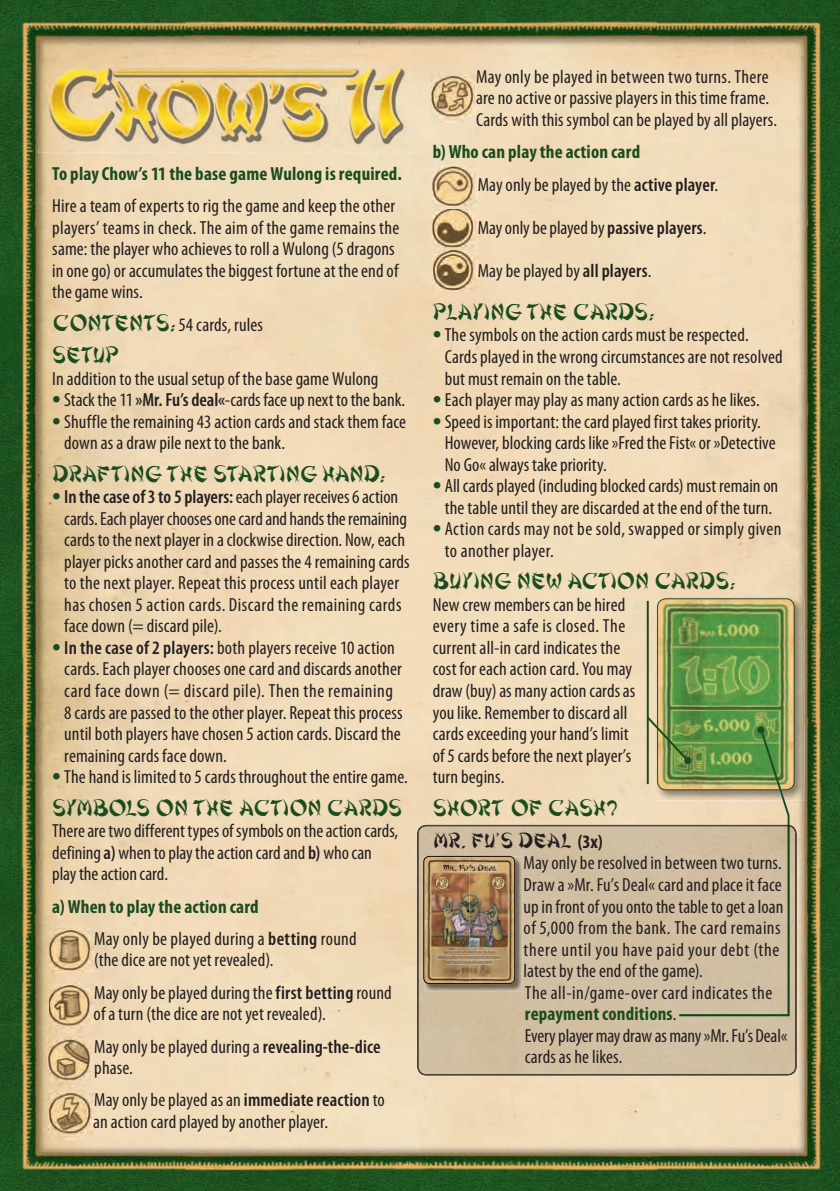
<style>
.page{position:relative;width:840px;height:1191px;background:#fff}
.page>*{position:absolute;margin:0;border:0;box-sizing:border-box;transform-origin:0 0}
.t1{font:24px "Shanghai";letter-spacing:.03em;color:#1b4c1f}
.t2{font:22px "Shanghai";letter-spacing:.04em;color:#231f20}
.t3{font:condensed 19px/21.6px "Myriad Pro";letter-spacing:.005em;color:#231f20}
.t4{font:700 condensed 19px/32.4px "Myriad Pro";letter-spacing:.01em;color:#1b4c1f}
.s1{font-family:"Shanghai";font-stretch:normal;font-size:24px;color:#1b4c1f}
.s2{font-size:34px;color:#1b4c1f}
.s3{font-weight:600}
.s4{font-weight:700;color:#1b4c1f}
.s5{font-weight:400;color:#231f20}
.s6{font-weight:600;color:#231f20}
.s7{font-family:"Myriad Pro";font-weight:700;font-stretch:condensed;font-size:19px}
</style>
<div class="page">
<img style="left:0;top:0;width:839px;height:1191px">
<img style="left:654px;top:596px;width:150px;height:204px">
<img style="left:431px;top:74px;width:45px;height:49px">
<img style="left:432px;top:166px;width:45px;height:126px">
<img style="left:432px;top:207px;width:45px;height:1px">
<img style="left:432px;top:249px;width:45px;height:1px">
<img style="left:49px;top:928px;width:45px;height:44px">
<img style="left:47px;top:1037px;width:44px;height:49px">
<img style="left:49px;top:1091px;width:44px;height:48px">
<img style="left:49px;top:983px;width:45px;height:49px">
<img style="left:39px;top:148px;width:380px;height:5px">
<img style="left:39px;top:60px;width:380px;height:88px">
<img style="left:417px;top:825px;width:378px;height:249px">
<svg style="left:644px;top:599px;width:149px;height:417px;background:#aab07f"></svg>
<div style="left:684px;top:757px;width:7px;height:7px;background:#1b4c1f;border-radius:50%"></div>
<p class="t4" style="left:52px;top:157px;width:351px">To play Chow’s 11 the base game Wulong is required.</p>
<p class="t3" style="left:52px;top:195px;width:348px">Hire a team of experts to rig the game and keep the other players’ teams in check. The aim of the game remains the same: the player who achieves to roll a Wulong (5 dragons in one go) or accumulates the biggest fortune at the end of the game wins.</p>
<p class="t3" style="left:52px;top:313px;width:212px"><span class="s1">CONTENTS:</span> 54 cards, rules</p>
<p class="t1" style="left:52px;top:340px;width:67px">SETUP</p>
<p class="t3" style="left:52px;top:367px;width:327px">In addition to the usual setup of the base game Wulong</p>
<p class="t3" style="left:52px;top:389px;width:354px"><span class="s2">•</span> Stack the 11 <span class="s3">»Mr. Fu’s deal«</span>-cards face up next to the bank.</p>
<p class="t3" style="left:64px;top:410px;width:343px;text-indent:-12px"><span class="s2">•</span> Shuffle the remaining 43 action cards and stack them face down as a draw pile next to the bank.</p>
<p class="t1" style="left:52px;top:459px;width:333px">DRAFTING THE STARTING HAND:</p>
<p class="t3" style="left:64px;top:486px;width:347px;text-indent:-12px"><span class="s2">•</span> <span class="s3">In the case of 3 to 5 players:</span> each player receives 6 action cards. Each player chooses one card and hands the remaining cards to the next player in a clockwise direction. Now, each player picks another card and passes the 4 remaining cards to the next player. Repeat this process until each player has chosen 5 action cards. Discard the remaining cards face down (= discard pile).</p>
<p class="t3" style="left:64px;top:636px;width:340px;text-indent:-12px"><span class="s2">•</span> <span class="s3">In the case of 2 players:</span> both players receive 10 action cards. Each player chooses one card and discards another card face down (= discard pile). Then the remaining 8 cards are passed to the other player. Repeat this process until both players have chosen 5 action cards. Discard the remaining cards face down.</p>
<p class="t3" style="left:52px;top:766px;width:357px"><span class="s2">•</span> The hand is limited to 5 cards throughout the entire game.</p>
<p class="t1" style="left:52px;top:793px;width:350px">SYMBOLS ON THE ACTION CARDS</p>
<p class="t3" style="left:52px;top:820px;width:347px">There are two different types of symbols on the action cards, defining <span class="s3">a)</span> when to play the action card and <span class="s3">b)</span> who can play the action card.</p>
<p class="t3" style="left:94px;top:890px;width:264px;line-height:32.4px;text-indent:-42px"><span class="s4">a) When to play the action card<br></span>May only be played during a <span class="s3">betting</span> round</p>
<p class="t3" style="left:94px;top:943px;width:299px;line-height:32.4px">(the dice are not yet revealed).<br>May only be played during the <span class="s3">first betting</span> round</p>
<p class="t3" style="left:94px;top:997px;width:288px;line-height:32.4px">of a turn (the dice are not yet revealed).<br>May only be played during a <span class="s3">revealing-the-dice</span></p>
<p class="t3" style="left:94px;top:1051px;width:292px;line-height:32.4px">phase.<br>May only be played as an <span class="s3">immediate reaction</span> to</p>
<p class="t3" style="left:93px;top:1110px;width:236px">an action card played by another player.</p>
<p class="t3" style="left:476px;top:66px;width:302px">May only be played in between two turns. There are no active or passive players in this time frame.<br>Cards with this symbol can be played by all players.</p>
<p class="t4" style="left:477px;top:135px;width:242px;text-indent:-45px">b) Who can play the action card<br><span class="s5">May only be played by the</span> <span class="s6">active player</span><span class="s5">.</span></p>
<p class="t3" style="left:477px;top:216px;width:230px">May only be played by <span class="s3">passive players</span>.</p>
<p class="t3" style="left:477px;top:259px;width:175px">May be played by <span class="s3">all players</span>.</p>
<p class="t1" style="left:432px;top:297px;width:222px">PLAYING THE CARDS:</p>
<p class="t3" style="left:444px;top:324px;width:339px;text-indent:-12px"><span class="s2">•</span> The symbols on the action cards must be respected.<br>Cards played in the wrong circumstances are not resolved but must remain on the table.</p>
<p class="t3" style="left:432px;top:389px;width:328px"><span class="s2">•</span> Each player may play as many action cards as he likes.</p>
<p class="t3" style="left:444px;top:410px;width:332px;text-indent:-12px"><span class="s2">•</span> Speed is important: the card played first takes priority.<br>However, blocking cards like »Fred the Fist« or »Detective<br>No Go« always take priority.</p>
<p class="t3" style="left:432px;top:475px;width:347px;text-align:center"><span class="s2">•</span> All cards played (including blocked cards) must remain on the table until they are discarded at the end of the turn.</p>
<p class="t3" style="left:444px;top:518px;width:338px;text-indent:-12px"><span class="s2">•</span> Action cards may not be sold, swapped or simply given to another player.</p>
<p class="t1" style="left:432px;top:566px;width:303px">BUYING NEW ACTION CARDS:</p>
<p class="t3" style="left:432px;top:593px;width:204px">New crew members can be hired every time a safe is closed. The current all-in card indicates the cost for each action card. You may draw (buy) as many action cards as you like. Remember to discard all cards exceeding your hand’s limit of 5 cards before the next player’s turn begins.</p>
<p class="t1" style="left:432px;top:793px;width:185px">SHORT OF CASH?</p>
<p class="t2" style="left:432px;top:827px;width:171px">MR. FU’S DEAL <span class="s7">(3x)</span></p>
<p class="t3" style="left:523px;top:852px;width:265px">May only be resolved in between two turns.<br>Draw a »Mr. Fu’s Deal« card and place it face up in front of you onto the table to get a loan of 5,000 from the bank. The card remains there until you have paid your debt (the latest by the end of the game).<br>The all-in/game-over card indicates the <span class="s4">repayment conditions</span>.<br>Every player may draw as many »Mr. Fu’s Deal« cards as he likes.</p>
</div>
